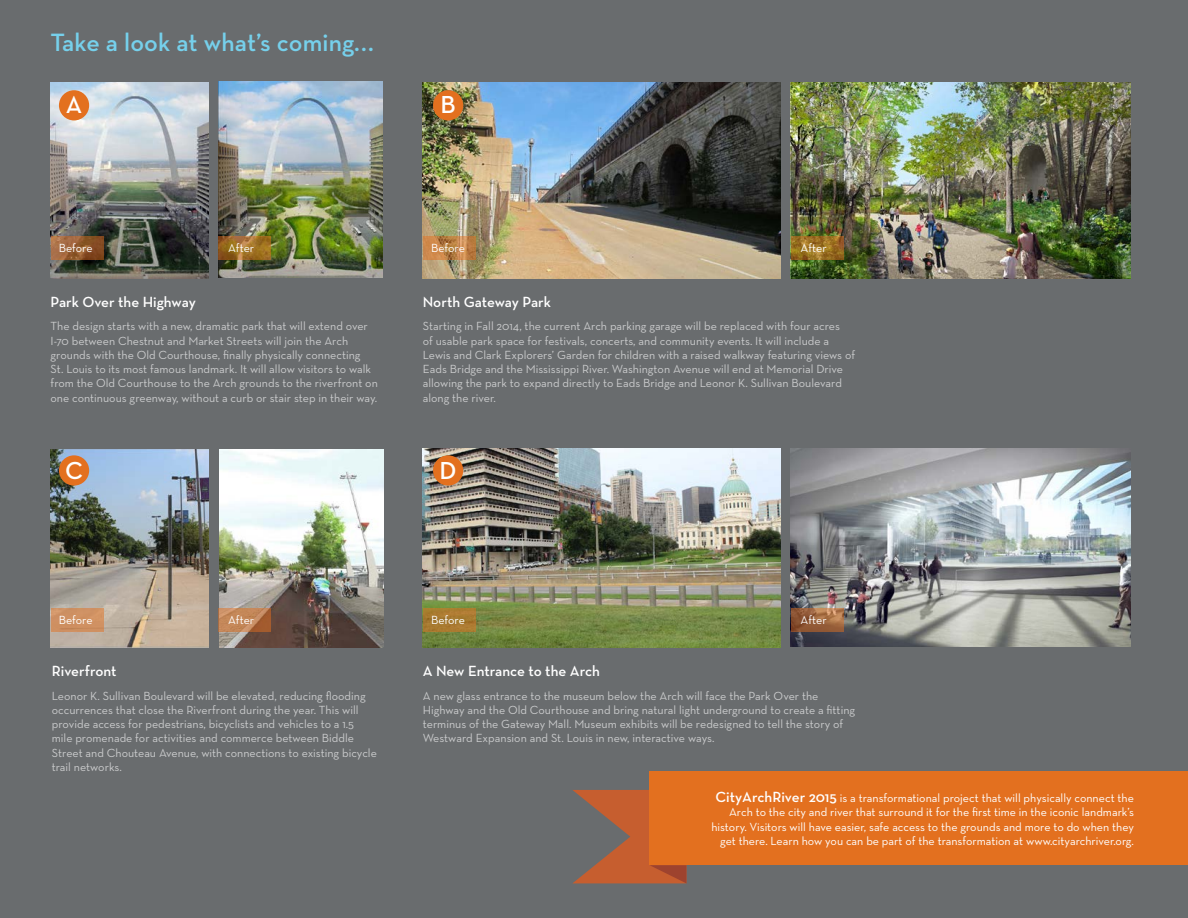
<style>
.page{position:relative;width:1188px;height:918px;background:#696c6e}
.page>*{position:absolute;margin:0;border:0;box-sizing:border-box;transform-origin:0 0}
.t1{font:600 25.5px "Neutra Text";letter-spacing:.005em;color:#76d0eb}
.t2{font:600 25.05px "Neutra Text";color:#fff}
.t3{font:600 15px "Neutra Text";letter-spacing:-.005em;color:#fff}
.t4{font:12px/14.2px "Neutra Text";color:#cacbcc}
.t5{font:12px/14.2px "Neutra Text";color:#fff;text-align:right}
.s1{font-weight:600;font-size:15px}
</style>
<div class="page">
<img style="left:219px;top:81px;width:163px;height:197px">
<img style="left:51px;top:82px;width:158px;height:196px">
<div style="left:59px;top:90px;width:30px;height:30px;background:#e3701f;border-radius:50%"></div>
<img style="left:791px;top:82px;width:340px;height:197px">
<img style="left:423px;top:82px;width:357px;height:196px">
<div style="left:433px;top:90px;width:30px;height:30px;background:#e3701f;border-radius:50%"></div>
<img style="left:791px;top:449px;width:340px;height:198px">
<img style="left:423px;top:449px;width:357px;height:198px">
<div style="left:433px;top:455px;width:30px;height:31px;background:#e3701f;border-radius:50%"></div>
<img style="left:219px;top:449px;width:164px;height:199px">
<img style="left:51px;top:449px;width:158px;height:199px">
<div style="left:59px;top:455px;width:30px;height:31px;background:#e3701f;border-radius:50%"></div>
<svg style="left:573px;top:790px;width:113px;height:93px"></svg>
<div style="left:650px;top:771px;width:538px;height:94px;background:#e3701f"></div>
<svg style="left:51px;top:236px;width:53px;height:23px"></svg>
<div style="left:51px;top:608px;width:53px;height:24px;background:#cf9062"></div>
<svg style="left:423px;top:236px;width:53px;height:23px"></svg>
<div style="left:423px;top:608px;width:53px;height:24px;background:#a97b30"></div>
<svg style="left:218px;top:236px;width:53px;height:23px"></svg>
<svg style="left:218px;top:608px;width:53px;height:24px"></svg>
<svg style="left:791px;top:236px;width:53px;height:23px"></svg>
<svg style="left:791px;top:608px;width:53px;height:24px"></svg>
<p class="t1" style="left:51px;top:27px;width:325px">Take a look at what’s coming...</p>
<p class="t2" style="left:66px;top:90px;width:18px">A</p>
<p class="t2" style="left:441px;top:90px;width:17px">B</p>
<p class="t5" style="left:59px;top:240px;width:35px">Before</p>
<p class="t5" style="left:228px;top:240px;width:28px">After</p>
<p class="t5" style="left:431px;top:240px;width:35px">Before</p>
<p class="t5" style="left:801px;top:240px;width:28px">After</p>
<p class="t3" style="left:51px;top:293px;width:147px">Park Over the Highway</p>
<p class="t4" style="left:51px;top:319px;width:329px">The design starts with a new, dramatic park that will extend over I-70 between Chestnut and Market Streets will join the Arch grounds with the Old Courthouse, finally physically connecting<br>St. Louis to its most famous landmark. It will allow visitors to walk from the Old Courthouse to the Arch grounds to the riverfront on one continuous greenway, without a curb or stair step in their way.</p>
<p class="t2" style="left:65px;top:455px;width:20px">C</p>
<p class="t3" style="left:423px;top:293px;width:130px">North Gateway Park</p>
<p class="t4" style="left:423px;top:319px;width:434px">Starting in Fall 2014, the current Arch parking garage will be replaced with four acres<br>of usable park space for festivals, concerts, and community events. It will include a Lewis and Clark Explorers’ Garden for children with a raised walkway featuring views of Eads Bridge and the Mississippi River. Washington Avenue will end at Memorial Drive allowing the park to expand directly to Eads Bridge and Leonor K. Sullivan Boulevard along the river.</p>
<p class="t2" style="left:440px;top:455px;width:19px">D</p>
<p class="t5" style="left:59px;top:613px;width:35px">Before</p>
<p class="t5" style="left:228px;top:613px;width:28px">After</p>
<p class="t5" style="left:431px;top:613px;width:35px">Before</p>
<p class="t5" style="left:801px;top:613px;width:28px">After</p>
<p class="t3" style="left:52px;top:662px;width:66px">Riverfront</p>
<p class="t4" style="left:52px;top:688px;width:327px">Leonor K. Sullivan Boulevard will be elevated, reducing flooding occurrences that close the Riverfront during the year. This will provide access for pedestrians, bicyclists and vehicles to a 1.5 mile promenade for activities and commerce between Biddle Street and Chouteau Avenue, with connections to existing bicycle trail networks.</p>
<p class="t3" style="left:423px;top:662px;width:179px">A New Entrance to the Arch</p>
<p class="t4" style="left:423px;top:688px;width:434px">A new glass entrance to the museum below the Arch will face the Park Over the Highway and the Old Courthouse and bring natural light underground to create a fitting terminus of the Gateway Mall. Museum exhibits will be redesigned to tell the story of Westward Expansion and St. Louis in new, interactive ways.</p>
<p class="t5" style="left:711px;top:791px;width:424px"><span class="s1">CityArchRiver 2015</span> is a transformational project that will physically connect the Arch to the city and river that surround it for the first time in the iconic landmark’s history. Visitors will have easier, safe access to the grounds and more to do when they get there. Learn how you can be part of the transformation at www.cityarchriver.org.</p>
</div>
